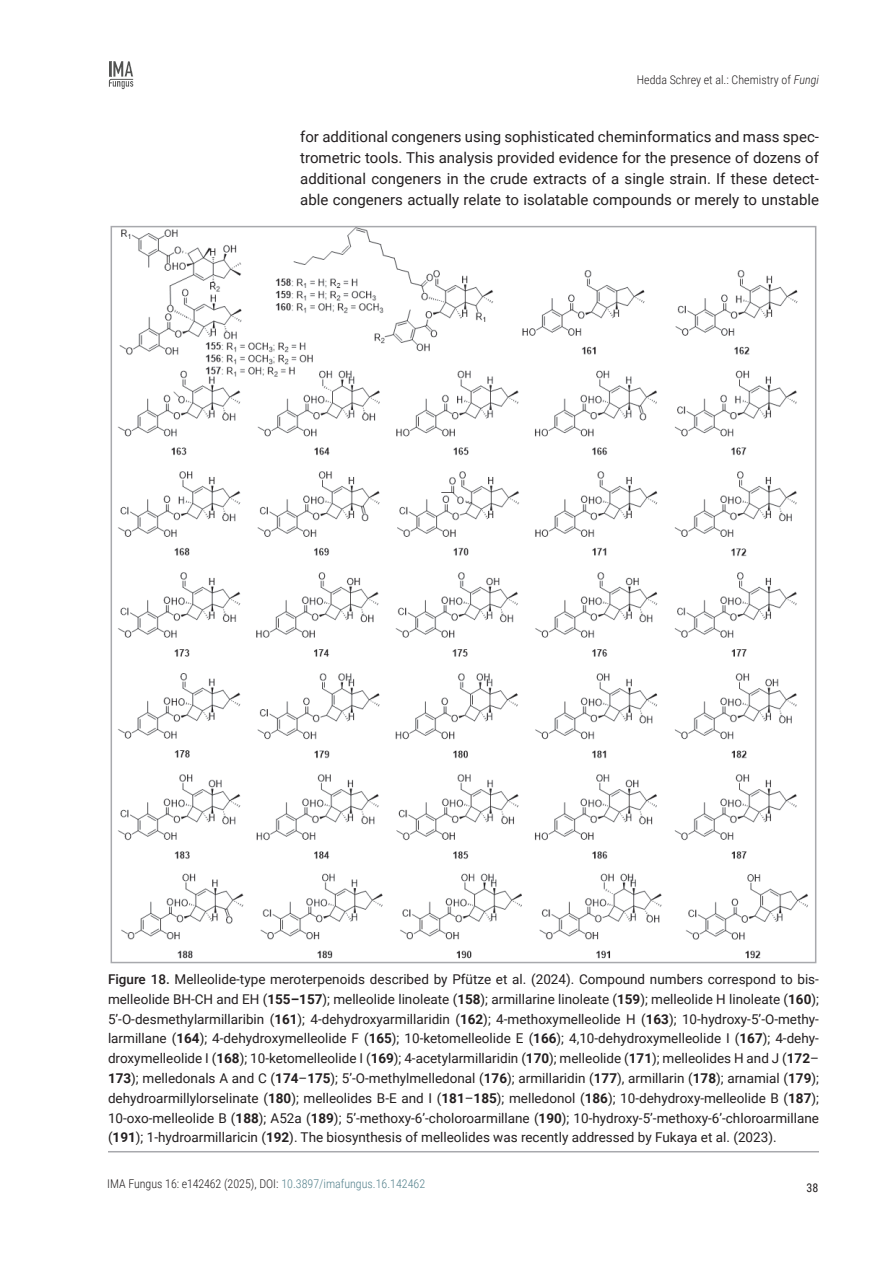
<style>
.page{position:relative;width:893px;height:1263px;background:#fff}
.page>*{position:absolute;margin:0;border:0;box-sizing:border-box;transform-origin:0 0}
.Body_text{font:15px/21px "Roboto";color:#231f20;text-align:justify}
.FIG_-_Caption{font:13.5px/19.8px "Roboto";color:#231f20;text-align:justify}
.t1{font:300 12px "Roboto Condensed";color:#231f20}
.t2{font:12px "Roboto Condensed";color:#231f20}
.s1{font-style:italic}
.s2{font-weight:500}
.s3{font-weight:700}
.s4{color:#54818c}
</style>
<div class="page">
<svg style="left:109px;top:61px;width:24px;height:28px"></svg>
<img style="left:118px;top:229px;width:690px;height:730px">
<hr style="left:108px;top:1151px;width:711px;height:1px;background:#a8a9ad">
<p class="t1" style="left:637px;top:71px;width:184px">Hedda Schrey et al.: Chemistry of <span class="s1">Fungi</span></p>
<p class="Body_text" style="left:300px;top:125px;width:520px">for additional congeners using sophisticated cheminformatics and mass spec&shy;trometric tools. This analysis provided evidence for the presence of dozens of additional congeners in the crude extracts of a single strain. If these detect&shy;able congeners actually relate to isolatable compounds or merely to unstable</p>
<p class="FIG_-_Caption" style="left:108px;top:969px;width:712px"><span class="s2">Figure 18.</span> Melleolide-type meroterpenoids described by Pfütze et al. (2024). Compound numbers correspond to bis&shy;melleolide BH-CH and EH (<span class="s3">155–157</span>); melleolide linoleate (<span class="s3">158</span>); armillarine linoleate (<span class="s3">159</span>); melleolide H linoleate (<span class="s3">160</span>); 5’-O-desmethylarmillaribin (<span class="s3">161</span>); 4-dehydroxyarmillaridin (<span class="s3">162</span>); 4-methoxymelleolide H (<span class="s3">163</span>); 10-hydroxy-5’-O-methy&shy;larmillane (<span class="s3">164</span>); 4-dehydroxymelleolide F (<span class="s3">165</span>); 10-ketomelleolide E (<span class="s3">166</span>); 4,10-dehydroxymelleolide I (<span class="s3">167</span>); 4-dehy&shy;droxymelleolide I (<span class="s3">168</span>); 10-ketomelleolide I (<span class="s3">169</span>); 4-acetylarmillaridin (<span class="s3">170</span>); melleolide (<span class="s3">171</span>); melleolides H and J (<span class="s3">172</span>– <span class="s3">173</span>); melledonals A and C (<span class="s3">174</span>–<span class="s3">175</span>); 5’-O-methylmelledonal (<span class="s3">176</span>); armillaridin (<span class="s3">177</span>), armillarin (<span class="s3">178</span>); arnamial (<span class="s3">179</span>); dehydroarmillylorselinate (<span class="s3">180</span>); melleolides B-E and I (<span class="s3">181</span>–<span class="s3">185</span>); melledonol (<span class="s3">186</span>); 10-dehydroxy-melleolide B (<span class="s3">187</span>); 10-oxo-melleolide B (<span class="s3">188</span>); A52a (<span class="s3">189</span>); 5’-methoxy-6’-choloroarmillane (<span class="s3">190</span>); 10-hydroxy-5’-methoxy-6’-chloroarmillane (<span class="s3">191</span>); 1-hydroarmillaricin (<span class="s3">192</span>). The biosynthesis of melleolides was recently addressed by Fukaya et al. (2023).</p>
<p class="t1" style="left:107px;top:1175px;width:320px">IMA Fungus 16: e142462 (2025), DOI: <span class="s4">10.3897/imafungus.16.142462</span></p>
<p class="t2" style="left:806px;top:1179px;width:13px">38</p>
</div>
